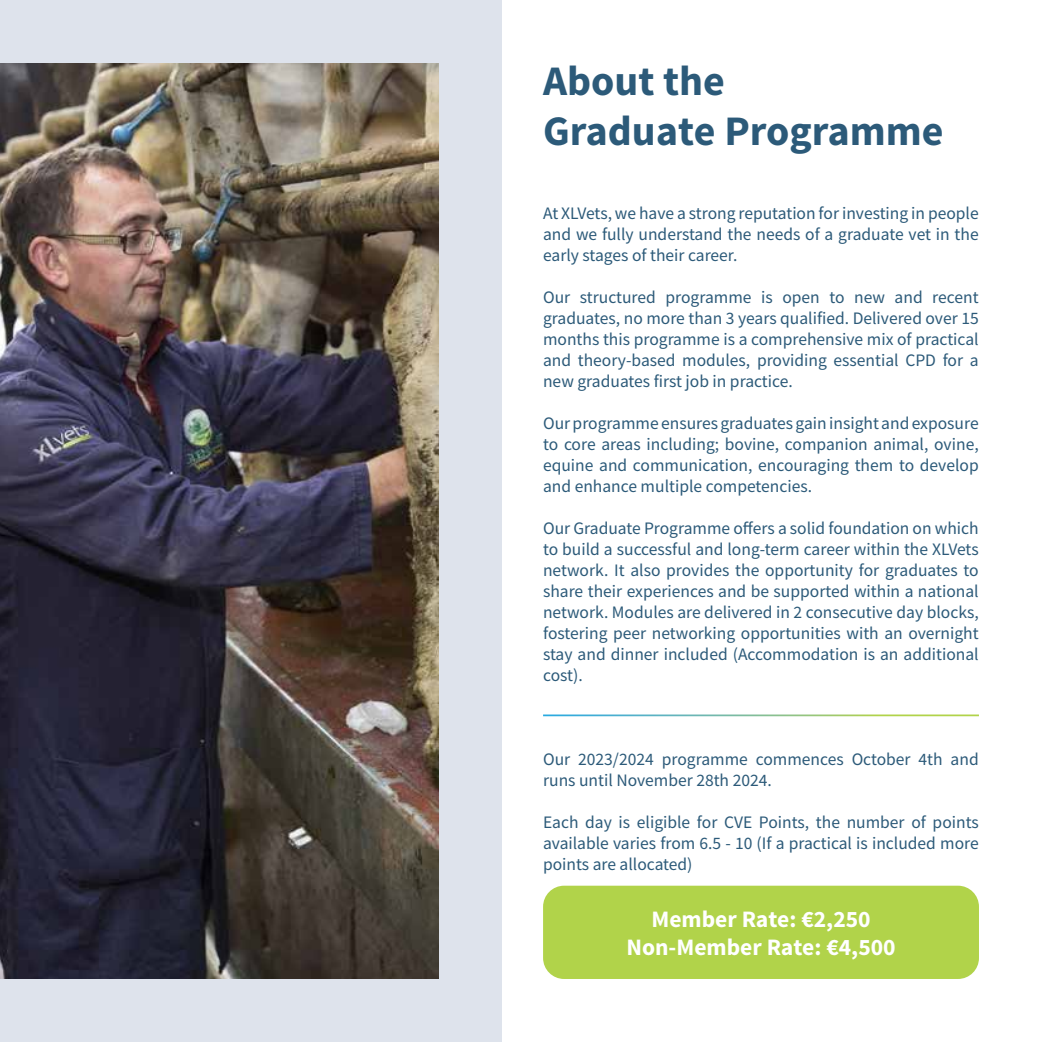
<style>
.page{position:relative;width:1042px;height:1042px;background:#fff}
.page>*{position:absolute;margin:0;border:0;box-sizing:border-box;transform-origin:0 0}
.t1{font:700 42px/50.4px "Source Sans Pro";color:#2c5a79}
.t2{font:700 23.45px/28.2px "Source Sans Pro";color:#fff;text-align:center}
.t3{font:17.5px/21px "Source Sans Pro";color:#2c5a79;text-align:justify}
</style>
<div class="page">
<div style="left:0;top:0;width:501px;height:1042px;background:#dee3ec"></div>
<img style="left:0;top:63px;width:438px;height:916px">
<div style="left:543px;top:885px;width:436px;height:94px;background:#b1d34a;border-radius:21px"></div>
<h1 class="t1" style="left:543px;top:57px;width:402px">About the<br>Graduate Programme</h1>
<p class="t3" style="left:543px;top:203px;width:437px">At XLVets, we have a strong reputation for investing in people and we fully understand the needs of a graduate vet in the early stages of their career.</p>
<p class="t3" style="left:543px;top:287px;width:437px">Our structured programme is open to new and recent graduates, no more than 3 years qualified. Delivered over 15 months this programme is a comprehensive mix of practical and theory-based modules, providing essential CPD for a new graduates first job in practice.</p>
<p class="t3" style="left:543px;top:413px;width:437px">Our programme ensures graduates gain insight and exposure to core areas including; bovine, companion animal, ovine, equine and communication, encouraging them to develop and enhance multiple competencies.</p>
<p class="t3" style="left:543px;top:518px;width:437px">Our Graduate Programme offers a solid foundation on which to build a successful and long-term career within the XLVets network. It also provides the opportunity for graduates to share their experiences and be supported within a national network. Modules are delivered in 2 consecutive day blocks, fostering peer networking opportunities with an overnight stay and dinner included (Accommodation is an additional cost).</p>
<p class="t3" style="left:543px;top:749px;width:437px">Our 2023/2024 programme commences October 4th and runs until November 28th 2024.</p>
<p class="t3" style="left:543px;top:812px;width:437px">Each day is eligible for CVE Points, the number of points available varies from 6.5 - 10 (If a practical is included more points are allocated)</p>
<h2 class="t2" style="left:626px;top:906px;width:271px">Member Rate: €2,250<br>Non-Member Rate: €4,500</h2>
</div>
